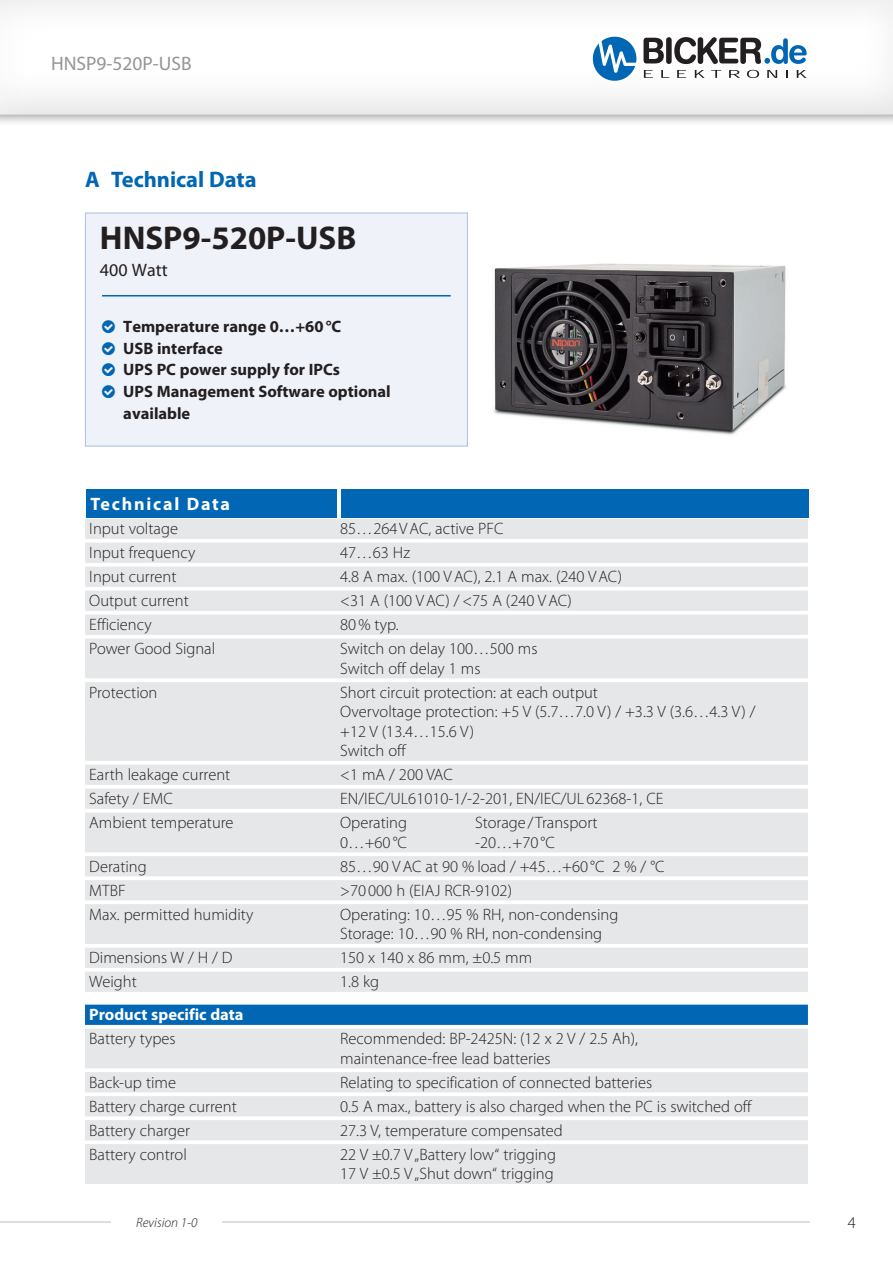
<style>
.page{position:relative;width:893px;height:1263px;background:#fff}
.page>*{position:absolute;margin:0;border:0;box-sizing:border-box;transform-origin:0 0}
.t1{font:700 33px "Myriad Pro";color:#231f20}
.t2{font:700 22.5px "Myriad Pro";letter-spacing:-.005em;color:#0166b3}
.t3{font:19.5px "Myriad Pro";color:#939598}
.t4{font:700 18px "Myriad Pro";letter-spacing:.1em;color:#fff}
.t5{font:18px "Myriad Pro";color:#231f20}
.t6{font:300 16.5px/19.5px "Myriad Pro";color:#231f20}
.t7{font:700 16.5px/21.8px "Myriad Pro";color:#231f20}
.t8{font:700 16.5px "Myriad Pro";color:#fff}
.t9{font:italic 300 13.5px "Myriad Pro";color:#231f20}
</style>
<div class="page">
<div style="left:0;top:0;width:893px;height:127px;background:#231f20;opacity:.5"></div>
<div style="left:0;top:0;width:893px;height:116px;background:#231f20;opacity:.25"></div>
<svg style="left:593px;top:37px;width:214px;height:44px"></svg>
<hr style="left:0;top:1221px;width:829px;height:1px;background:#bcbdc0">
<div style="left:112px;top:1180px;width:110px;height:83px;background:#fff"></div>
<div style="left:810px;top:1180px;width:83px;height:83px;background:#fff"></div>
<div style="left:85px;top:213px;width:383px;height:233px;background:#eff2f9;border:1px solid #adbfe2"></div>
<div style="left:85px;top:519px;width:723px;height:20px;background:#e6e7e9"></div>
<div style="left:85px;top:543px;width:723px;height:20px;background:#e6e7e9"></div>
<div style="left:85px;top:567px;width:723px;height:20px;background:#e6e7e9"></div>
<div style="left:85px;top:591px;width:723px;height:20px;background:#e6e7e9"></div>
<div style="left:85px;top:615px;width:723px;height:20px;background:#e6e7e9"></div>
<div style="left:85px;top:639px;width:723px;height:20px;background:#e6e7e9"></div>
<div style="left:85px;top:658px;width:723px;height:20px;background:#e6e7e9"></div>
<div style="left:85px;top:682px;width:723px;height:20px;background:#e6e7e9"></div>
<div style="left:85px;top:702px;width:723px;height:20px;background:#e6e7e9"></div>
<div style="left:85px;top:721px;width:723px;height:20px;background:#e6e7e9"></div>
<div style="left:85px;top:741px;width:723px;height:20px;background:#e6e7e9"></div>
<div style="left:85px;top:765px;width:723px;height:20px;background:#e6e7e9"></div>
<div style="left:85px;top:789px;width:723px;height:20px;background:#e6e7e9"></div>
<div style="left:85px;top:813px;width:723px;height:20px;background:#e6e7e9"></div>
<div style="left:85px;top:832px;width:723px;height:20px;background:#e6e7e9"></div>
<div style="left:85px;top:856px;width:723px;height:20px;background:#e6e7e9"></div>
<div style="left:85px;top:880px;width:723px;height:20px;background:#e6e7e9"></div>
<div style="left:85px;top:904px;width:723px;height:20px;background:#e6e7e9"></div>
<div style="left:85px;top:924px;width:723px;height:20px;background:#e6e7e9"></div>
<div style="left:85px;top:948px;width:723px;height:20px;background:#e6e7e9"></div>
<div style="left:85px;top:972px;width:723px;height:20px;background:#e6e7e9"></div>
<div style="left:85px;top:1005px;width:723px;height:20px;background:#0166b3"></div>
<div style="left:85px;top:1029px;width:723px;height:20px;background:#e6e7e9"></div>
<div style="left:85px;top:1048px;width:723px;height:20px;background:#e6e7e9"></div>
<div style="left:85px;top:1072px;width:723px;height:20px;background:#e6e7e9"></div>
<div style="left:85px;top:1096px;width:723px;height:20px;background:#e6e7e9"></div>
<div style="left:85px;top:1120px;width:723px;height:20px;background:#e6e7e9"></div>
<div style="left:85px;top:1144px;width:723px;height:20px;background:#e6e7e9"></div>
<div style="left:85px;top:1164px;width:723px;height:20px;background:#e6e7e9"></div>
<div style="left:341px;top:489px;width:468px;height:28px;background:#0166b3"></div>
<div style="left:86px;top:489px;width:251px;height:28px;background:#0166b3"></div>
<hr style="left:102px;top:295px;width:349px;height:1px;background:#0166b3">
<img style="left:493px;top:263px;width:293px;height:172px">
<p class="t3" style="left:51px;top:51px;width:142px">HNSP9-520P-USB</p>
<h2 class="t2" style="left:85px;top:165px;width:173px">A Technical Data</h2>
<h1 class="t1" style="left:100px;top:217px;width:258px">HNSP9-520P-USB</h1>
<p class="t5" style="left:100px;top:259px;width:69px">400 Watt</p>
<p class="t7" style="left:123px;top:315px;width:269px">Temperature range 0…+60°C<br>USB interface<br>UPS PC power supply for IPCs<br>UPS Management Software optional available</p>
<p class="t4" style="left:90px;top:492px;width:141px">Technical Data</p>
<p class="t6" style="left:89px;top:519px;width:90px">Input voltage</p>
<p class="t6" style="left:340px;top:519px;width:165px">85…264VAC, active PFC</p>
<p class="t6" style="left:89px;top:543px;width:108px">Input frequency</p>
<p class="t6" style="left:340px;top:543px;width:71px">47…63 Hz</p>
<p class="t6" style="left:89px;top:567px;width:89px">Input current</p>
<p class="t6" style="left:340px;top:567px;width:283px">4.8 A max. (100 VAC), 2.1 A max. (240 VAC)</p>
<p class="t6" style="left:89px;top:591px;width:101px">Output current</p>
<p class="t6" style="left:340px;top:591px;width:233px">&lt;31 A (100 VAC) / &lt;75 A (240 VAC)</p>
<p class="t6" style="left:89px;top:615px;width:64px">Efficiency</p>
<p class="t6" style="left:340px;top:615px;width:60px">80% typ.</p>
<p class="t6" style="left:89px;top:639px;width:127px">Power Good Signal</p>
<p class="t6" style="left:340px;top:639px;width:199px">Switch on delay 100…500 ms<br>Switch off delay 1 ms</p>
<p class="t6" style="left:89px;top:682px;width:70px">Protection</p>
<p class="t6" style="left:340px;top:682px;width:417px">Short circuit protection: at each output<br>Overvoltage protection: +5 V (5.7…7.0 V) / +3.3 V (3.6…4.3 V) / +12 V (13.4…15.6 V)<br>Switch off</p>
<p class="t6" style="left:89px;top:765px;width:142px">Earth leakage current</p>
<p class="t6" style="left:340px;top:765px;width:114px">&lt;1 mA / 200 VAC</p>
<p class="t6" style="left:89px;top:789px;width:85px">Safety / EMC</p>
<p class="t6" style="left:340px;top:789px;width:325px">EN/IEC/UL61010-1/-2-201, EN/IEC/UL 62368-1, CE</p>
<p class="t6" style="left:89px;top:813px;width:146px">Ambient temperature</p>
<p class="t6" style="left:340px;top:813px;width:68px">Operating</p>
<p class="t6" style="left:475px;top:813px;width:124px">Storage /Transport</p>
<p class="t6" style="left:340px;top:832px;width:68px">0…+60 °C</p>
<p class="t6" style="left:475px;top:832px;width:81px">-20…+70 °C</p>
<p class="t6" style="left:89px;top:856px;width:59px">Derating</p>
<p class="t6" style="left:340px;top:856px;width:326px">85…90 VAC at 90 % load / +45…+60 °C 2 % / °C</p>
<p class="t6" style="left:89px;top:880px;width:38px">MTBF</p>
<p class="t6" style="left:340px;top:880px;width:173px">&gt;70 000 h (EIAJ RCR-9102)</p>
<p class="t6" style="left:89px;top:904px;width:166px">Max. permitted humidity</p>
<p class="t6" style="left:340px;top:904px;width:280px">Operating: 10…95 % RH, non-condensing<br>Storage: 10…90 % RH, non-condensing</p>
<p class="t6" style="left:89px;top:948px;width:145px">Dimensions W / H / D</p>
<p class="t6" style="left:340px;top:948px;width:194px">150 x 140 x 86 mm, ±0.5 mm</p>
<p class="t6" style="left:89px;top:972px;width:49px">Weight</p>
<p class="t6" style="left:340px;top:972px;width:41px">1.8 kg</p>
<p class="t8" style="left:89px;top:1004px;width:156px">Product specific data</p>
<p class="t6" style="left:89px;top:1029px;width:88px">Battery types</p>
<p class="t6" style="left:340px;top:1029px;width:299px">Recommended: BP-2425N: (12 x 2 V / 2.5 Ah), maintenance-free lead batteries</p>
<p class="t6" style="left:89px;top:1072px;width:88px">Back-up time</p>
<p class="t6" style="left:340px;top:1072px;width:314px">Relating to specification of connected batteries</p>
<p class="t6" style="left:89px;top:1096px;width:149px">Battery charge current</p>
<p class="t6" style="left:340px;top:1096px;width:413px">0.5 A max., battery is also charged when the PC is switched off</p>
<p class="t6" style="left:89px;top:1120px;width:102px">Battery charger</p>
<p class="t6" style="left:340px;top:1120px;width:224px">27.3 V, temperature compensated</p>
<p class="t6" style="left:89px;top:1144px;width:99px">Battery control</p>
<p class="t6" style="left:340px;top:1144px;width:217px">22 V ±0.7 V „Battery low“ trigging<br>17 V ±0.5 V „Shut down“ trigging</p>
<p class="t9" style="left:136px;top:1214px;width:63px">Revision 1-0</p>
<p class="t6" style="left:848px;top:1212px;width:10px">4</p>
</div>
